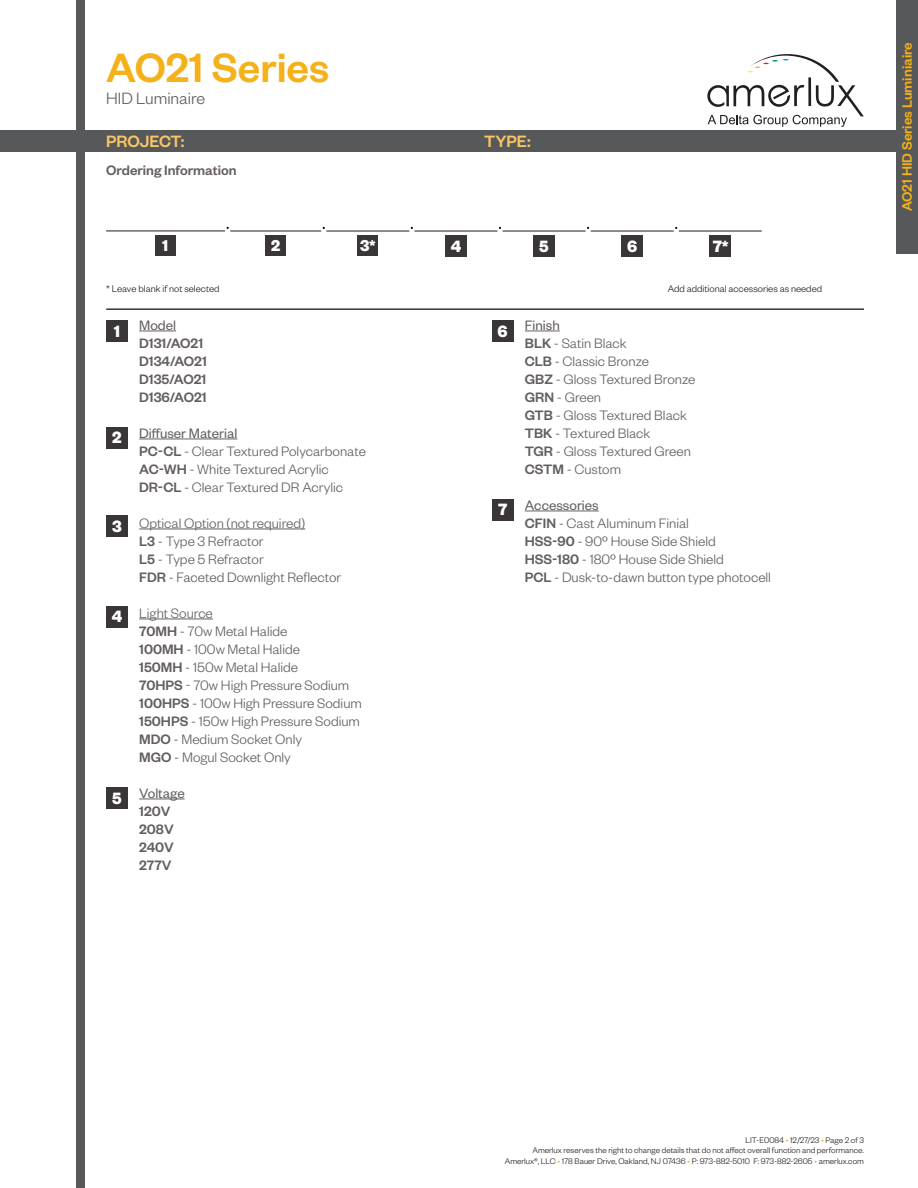
<style>
.page{position:relative;width:918px;height:1188px;background:#fff}
.page>*{position:absolute;margin:0;border:0;box-sizing:border-box;transform-origin:0 0}
.t1{font:500 45px "Founders Grotesk";color:#f4b119}
.t2{font:500 18px "Founders Grotesk";color:#f9c664}
.t3{font:300 18px "Founders Grotesk";color:#645e5e}
.t4{font:700 18px "Founders Grotesk";color:#fff}
.t5{font:700 17.25px "Founders Grotesk";color:#fff}
.t6{font:300 15px "Founders Grotesk";color:#645e5e}
.t7{font:500 15px "Founders Grotesk";color:#645e5e}
.t8{font:15px "Founders Grotesk";color:#645e5e}
.t9{font:500 15px "Founders Grotesk";color:#f4b119}
.t10{font:300 10.5px "Founders Grotesk";color:#231f20}
.t11{font:300 9px/10.8px "Founders Grotesk";color:#231f20;text-align:right}
.s1{font-weight:500}
.s2{color:#f4b119}
</style>
<div class="page">
<div style="left:0;top:130px;width:918px;height:22px;background:#57585a"></div>
<div style="left:76px;top:0;width:10px;height:1188px;background:#57585a"></div>
<svg style="left:707px;top:54px;width:157px;height:73px"></svg>
<div style="left:896px;top:0;width:22px;height:254px;background:#57585a"></div>
<hr style="left:139px;top:331px;width:37px;height:1px;background:#645e5e">
<hr style="left:139px;top:439px;width:98px;height:1px;background:#645e5e">
<hr style="left:139px;top:529px;width:166px;height:1px;background:#645e5e">
<hr style="left:139px;top:619px;width:74px;height:1px;background:#645e5e">
<hr style="left:139px;top:799px;width:46px;height:1px;background:#645e5e">
<hr style="left:525px;top:331px;width:35px;height:1px;background:#645e5e">
<hr style="left:525px;top:511px;width:74px;height:1px;background:#645e5e">
<div style="left:106px;top:320px;width:22px;height:22px;background:#3a3537"></div>
<div style="left:106px;top:427px;width:22px;height:21px;background:#3a3537"></div>
<div style="left:106px;top:516px;width:22px;height:21px;background:#3a3537"></div>
<div style="left:106px;top:606px;width:22px;height:21px;background:#3a3537"></div>
<div style="left:106px;top:788px;width:22px;height:21px;background:#3a3537"></div>
<div style="left:492px;top:320px;width:21px;height:22px;background:#3a3537"></div>
<div style="left:492px;top:499px;width:21px;height:22px;background:#3a3537"></div>
<hr style="left:106px;top:308px;width:758px;height:2px;background:#3a3537">
<div style="left:445px;top:235px;width:22px;height:22px;background:#3a3537"></div>
<div style="left:533px;top:235px;width:22px;height:22px;background:#3a3537"></div>
<div style="left:621px;top:235px;width:22px;height:22px;background:#3a3537"></div>
<div style="left:710px;top:235px;width:21px;height:22px;background:#3a3537"></div>
<hr style="left:106px;top:230px;width:119px;height:1px;background:#3a3537">
<hr style="left:230px;top:230px;width:91px;height:2px;background:#3a3537">
<hr style="left:326px;top:230px;width:83px;height:2px;background:#3a3537">
<hr style="left:415px;top:230px;width:82px;height:2px;background:#3a3537">
<hr style="left:503px;top:230px;width:83px;height:2px;background:#3a3537">
<hr style="left:591px;top:230px;width:83px;height:2px;background:#3a3537">
<hr style="left:679px;top:230px;width:83px;height:2px;background:#3a3537">
<div style="left:155px;top:235px;width:21px;height:21px;background:#3a3537"></div>
<div style="left:265px;top:235px;width:21px;height:21px;background:#3a3537"></div>
<div style="left:357px;top:235px;width:21px;height:21px;background:#3a3537"></div>
<h1 class="t1" style="left:106px;top:40px;width:225px">AO21 Series</h1>
<p class="t3" style="left:106px;top:87px;width:100px">HID Luminaire</p>
<p class="t2" style="left:106px;top:130px;width:80px">PROJECT:</p>
<p class="t2" style="left:484px;top:130px;width:48px">TYPE:</p>
<p class="t7" style="left:106px;top:161px;width:132px">Ordering Information</p>
<p class="t5" style="left:162px;top:234px;width:8px">1</p>
<p class="t5" style="left:271px;top:234px;width:11px">2</p>
<p class="t5" style="left:360px;top:234px;width:17px">3*</p>
<p class="t4" style="left:451px;top:235px;width:12px">4</p>
<p class="t4" style="left:539px;top:235px;width:11px">5</p>
<p class="t4" style="left:627px;top:235px;width:12px">6</p>
<p class="t4" style="left:713px;top:235px;width:18px">7*</p>
<p class="t10" style="left:106px;top:282px;width:115px">* Leave blank if not selected</p>
<p class="t10" style="left:668px;top:282px;width:156px">Add additional accessories as needed</p>
<p class="t4" style="left:114px;top:320px;width:8px">1</p>
<p class="t4" style="left:112px;top:426px;width:11px">2</p>
<p class="t4" style="left:112px;top:515px;width:11px">3</p>
<p class="t4" style="left:112px;top:605px;width:12px">4</p>
<p class="t4" style="left:112px;top:787px;width:11px">5</p>
<p class="t8" style="left:139px;top:316px;width:38px">Model</p>
<p class="t7" style="left:139px;top:334px;width:66px">D131/AO21</p>
<p class="t7" style="left:139px;top:352px;width:69px">D134/AO21</p>
<p class="t7" style="left:139px;top:370px;width:69px">D135/AO21</p>
<p class="t7" style="left:139px;top:388px;width:69px">D136/AO21</p>
<p class="t8" style="left:139px;top:424px;width:100px">Diffuser Material</p>
<p class="t6" style="left:139px;top:442px;width:228px"><span class="s1">PC-CL</span> - Clear Textured Polycarbonate</p>
<p class="t6" style="left:139px;top:460px;width:191px"><span class="s1">AC-WH</span> - White Textured Acrylic</p>
<p class="t6" style="left:139px;top:478px;width:205px"><span class="s1">DR-CL</span> - Clear Textured DR Acrylic</p>
<p class="t6" style="left:139px;top:514px;width:168px">Optical Option (not required)</p>
<p class="t6" style="left:139px;top:532px;width:126px"><span class="s1">L3</span> - Type 3 Refractor</p>
<p class="t6" style="left:139px;top:550px;width:126px"><span class="s1">L5</span> - Type 5 Refractor</p>
<p class="t6" style="left:139px;top:568px;width:204px"><span class="s1">FDR</span> - Faceted Downlight Reflector</p>
<p class="t6" style="left:139px;top:604px;width:75px">Light Source</p>
<p class="t6" style="left:139px;top:622px;width:150px"><span class="s1">70MH</span> - 70w Metal Halide</p>
<p class="t6" style="left:139px;top:640px;width:162px"><span class="s1">100MH</span> - 100w Metal Halide</p>
<p class="t6" style="left:139px;top:658px;width:160px"><span class="s1">150MH</span> - 150w Metal Halide</p>
<p class="t6" style="left:139px;top:676px;width:212px"><span class="s1">70HPS</span> - 70w High Pressure Sodium</p>
<p class="t6" style="left:139px;top:694px;width:224px"><span class="s1">100HPS</span> - 100w High Pressure Sodium</p>
<p class="t6" style="left:139px;top:712px;width:222px"><span class="s1">150HPS</span> - 150w High Pressure Sodium</p>
<p class="t6" style="left:139px;top:730px;width:164px"><span class="s1">MDO</span> - Medium Socket Only</p>
<p class="t6" style="left:139px;top:748px;width:153px"><span class="s1">MGO</span> - Mogul Socket Only</p>
<p class="t8" style="left:139px;top:784px;width:47px">Voltage</p>
<p class="t7" style="left:139px;top:802px;width:33px">120V</p>
<p class="t7" style="left:139px;top:820px;width:36px">208V</p>
<p class="t7" style="left:139px;top:838px;width:36px">240V</p>
<p class="t7" style="left:139px;top:856px;width:34px">277V</p>
<p class="t4" style="left:497px;top:320px;width:12px">6</p>
<p class="t4" style="left:498px;top:498px;width:11px">7</p>
<p class="t8" style="left:525px;top:316px;width:36px">Finish</p>
<p class="t6" style="left:525px;top:334px;width:103px"><span class="s1">BLK</span> - Satin Black</p>
<p class="t6" style="left:525px;top:352px;width:126px"><span class="s1">CLB</span> - Classic Bronze</p>
<p class="t6" style="left:525px;top:370px;width:172px"><span class="s1">GBZ</span> - Gloss Textured Bronze</p>
<p class="t6" style="left:525px;top:388px;width:78px"><span class="s1">GRN</span> - Green</p>
<p class="t6" style="left:525px;top:406px;width:164px"><span class="s1">GTB</span> - Gloss Textured Black</p>
<p class="t6" style="left:525px;top:424px;width:127px"><span class="s1">TBK</span> - Textured Black</p>
<p class="t6" style="left:525px;top:442px;width:168px"><span class="s1">TGR</span> - Gloss Textured Green</p>
<p class="t6" style="left:525px;top:460px;width:98px"><span class="s1">CSTM</span> - Custom</p>
<p class="t8" style="left:525px;top:496px;width:75px">Accessories</p>
<p class="t6" style="left:525px;top:514px;width:166px"><span class="s1">CFIN</span> - Cast Aluminum Finial</p>
<p class="t6" style="left:525px;top:532px;width:192px"><span class="s1">HSS-90</span> - 90º House Side Shield</p>
<p class="t6" style="left:525px;top:550px;width:201px"><span class="s1">HSS-180</span> - 180º House Side Shield</p>
<p class="t6" style="left:525px;top:568px;width:248px"><span class="s1">PCL</span> - Dusk-to-dawn button type photocell</p>
<p class="t9" style="left:898px;top:211px;width:170px;rotate:-90deg">AO21 HID Series Luminiaire</p>
<p class="t11" style="left:505px;top:1134px;width:361px">LIT-E0084 <span class="s2">•</span> 12/27/23 <span class="s2">•</span> Page 2 of 3<br>Amerlux reserves the right to change details that do not affect overall function and performance.<br>Amerlux®, LLC <span class="s2">•</span> 178 Bauer Drive, Oakland, NJ 07436 <span class="s2">•</span> P: 973-882-5010 F: 973-882-2605 <span class="s2">•</span> amerlux.com</p>
</div>
